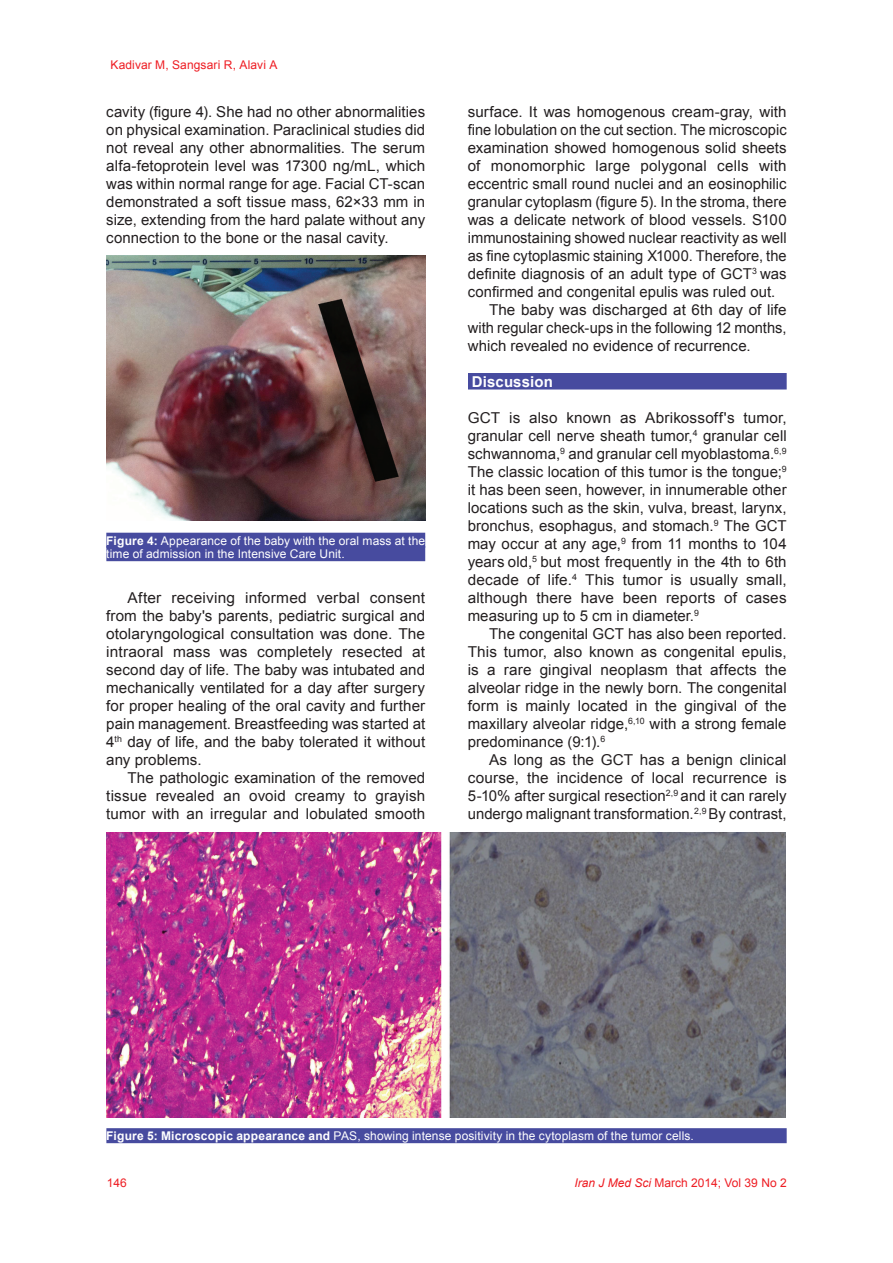
<style>
.page{position:relative;width:893px;height:1263px;background:#fff}
.page>*{position:absolute;margin:0;border:0;box-sizing:border-box;transform-origin:0 0}
.t1{font:15px/18px "Arial";letter-spacing:.005em;color:#231f20;text-align:justify}
.t2{font:700 15px "Arial";letter-spacing:.01em;color:#fff}
.t3{font:12px/13.5px "Arial";letter-spacing:.01em;color:#fff}
.t4{font:12px "Arial";letter-spacing:.005em;color:#ee1d23}
.s1{font-weight:700}
.s2{font-style:italic}
</style>
<div class="page">
<div style="left:468px;top:373px;width:319px;height:16px;background:#474b9f"></div>
<div style="left:106px;top:1128px;width:681px;height:15px;background:#474b9f"></div>
<div style="left:106px;top:533px;width:319px;height:15px;background:#474b9f"></div>
<div style="left:106px;top:546px;width:319px;height:15px;background:#474b9f"></div>
<img style="left:106px;top:255px;width:319px;height:266px">
<img style="left:106px;top:832px;width:679px;height:286px">
<p class="t4" style="left:111px;top:57px;width:168px">Kadivar M, Sangsari R, Alavi A</p>
<p class="t1" style="left:106px;top:103px;width:320px">cavity (figure 4). She had no other abnormalities on physical examination. Paraclinical studies did not reveal any other abnormalities. The serum alfa-fetoprotein level was 17300 ng/mL, which was within normal range for age. Facial CT-scan demonstrated a soft tissue mass, 62×33 mm in size, extending from the hard palate without any connection to the bone or the nasal cavity.</p>
<p class="t3" style="left:106px;top:534px;width:320px"><span class="s1">Figure 4:</span> Appearance of the baby with the oral mass at the time of admission in the Intensive Care Unit.</p>
<p class="t1" style="left:106px;top:589px;width:320px;text-indent:21px">After receiving informed verbal consent from the baby's parents, pediatric surgical and otolaryngological consultation was done. The intraoral mass was completely resected at second day of life. The baby was intubated and mechanically ventilated for a day after surgery for proper healing of the oral cavity and further pain management. Breastfeeding was started at 4<sup>th</sup> day of life, and the baby tolerated it without any problems.</p>
<p class="t1" style="left:106px;top:769px;width:320px;text-indent:21px">The pathologic examination of the removed tissue revealed an ovoid creamy to grayish tumor with an irregular and lobulated smooth</p>
<p class="t1" style="left:468px;top:103px;width:320px">surface. It was homogenous cream-gray, with</p>
<p class="t1" style="left:468px;top:121px;width:320px">fine lobulation on the cut section. The microscopic</p>
<p class="t1" style="left:468px;top:139px;width:320px">examination showed homogenous solid sheets</p>
<p class="t1" style="left:468px;top:157px;width:320px">of monomorphic large polygonal cells with</p>
<p class="t1" style="left:468px;top:175px;width:320px">eccentric small round nuclei and an eosinophilic</p>
<p class="t1" style="left:468px;top:193px;width:320px">granular cytoplasm (figure 5). In the stroma, there</p>
<p class="t1" style="left:468px;top:211px;width:320px">was a delicate network of blood vessels. S100</p>
<p class="t1" style="left:468px;top:229px;width:320px">immunostaining showed nuclear reactivity as well</p>
<p class="t1" style="left:468px;top:247px;width:320px">as fine cytoplasmic staining X1000. Therefore, the</p>
<p class="t1" style="left:468px;top:265px;width:320px">definite diagnosis of an adult type of GCT<sup>3</sup> was</p>
<p class="t1" style="left:468px;top:283px;width:309px">confirmed and congenital epulis was ruled out.</p>
<p class="t1" style="left:489px;top:301px;width:299px">The baby was discharged at 6th day of life</p>
<p class="t1" style="left:468px;top:319px;width:320px">with regular check-ups in the following 12 months,</p>
<p class="t1" style="left:468px;top:337px;width:284px">which revealed no evidence of recurrence.</p>
<p class="t2" style="left:472px;top:372px;width:82px">Discussion</p>
<p class="t1" style="left:468px;top:409px;width:320px">GCT is also known as Abrikossoff's tumor, granular cell nerve sheath tumor,<sup>4</sup> granular cell schwannoma,<sup>9</sup> and granular cell myoblastoma.<sup>6,9<br></sup>The classic location of this tumor is the tongue;<sup>9 </sup>it has been seen, however, in innumerable other locations such as the skin, vulva, breast, larynx, bronchus, esophagus, and stomach.<sup>9</sup> The GCT may occur at any age,<sup>9</sup> from 11 months to 104 years old,<sup>5</sup> but most frequently in the 4th to 6th decade of life.<sup>4</sup> This tumor is usually small, although there have been reports of cases measuring up to 5 cm in diameter.<sup>9</sup></p>
<p class="t1" style="left:468px;top:625px;width:320px;text-indent:21px">The congenital GCT has also been reported.<br>This tumor, also known as congenital epulis, is a rare gingival neoplasm that affects the alveolar ridge in the newly born. The congenital form is mainly located in the gingival of the maxillary alveolar ridge,<sup>6,10</sup> with a strong female predominance (9:1).<sup>6</sup></p>
<p class="t1" style="left:468px;top:751px;width:320px;text-indent:21px">As long as the GCT has a benign clinical course, the incidence of local recurrence is 5-10% after surgical resection<sup>2,9</sup> and it can rarely undergo malignant transformation.<sup>2,9</sup> By contrast,</p>
<p class="t3" style="left:106px;top:1129px;width:589px"><span class="s1">Figure 5: Microscopic appearance and</span> PAS, showing intense positivity in the cytoplasm of the tumor cells.</p>
<p class="t4" style="left:107px;top:1175px;width:22px">146</p>
<p class="t4" style="left:575px;top:1175px;width:214px"><span class="s2">Iran J Med Sci</span> March 2014; Vol 39 No 2</p>
</div>
